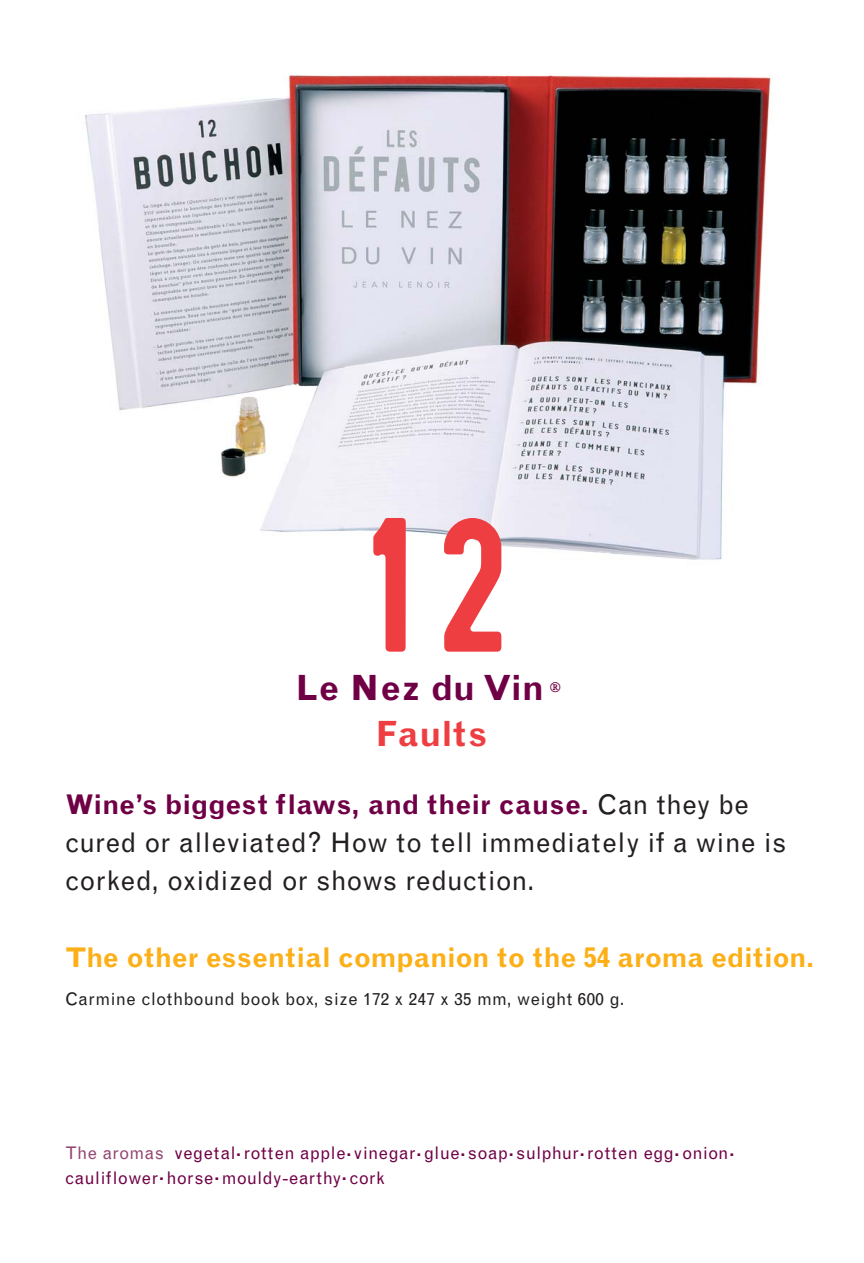
<style>
.page{position:relative;width:864px;height:1263px;background:#fff}
.page>*{position:absolute;margin:0;border:0;box-sizing:border-box;transform-origin:0 0}
.t1{font:167.1px "Barrcouleur";color:#ef3e42}
.t2{font:700 34.8px/45.3px "Grotesque";letter-spacing:.01em;color:#700046;text-align:center}
.t3{font:27.15px/38.2px "Grotesque";letter-spacing:.02em;color:#231f20}
.t4{font:700 27.15px "Grotesque";letter-spacing:.005em;color:#fcaf17}
.t5{font:17.4px/24.3px "Grotesque";letter-spacing:.02em;color:#700046}
.t6{font:17.4px "Grotesque";letter-spacing:.025em;color:#231f20}
.s1{color:#ef3e42}
.s2{font-weight:700;color:#700046}
.s3{color:#934571}
</style>
<div class="page">
<img style="left:85px;top:75px;width:686px;height:485px">
<h1 class="t1" style="left:348px;top:496px;width:168px">12</h1>
<p class="t2" style="left:296px;top:668px;width:266px">Le Nez du Vin <sup>®<br></sup><span class="s1">Faults</span></p>
<p class="t3" style="left:65px;top:787px;width:723px"><span class="s2">Wine’s biggest flaws, and their cause.</span> Can they be cured or alleviated? How to tell immediately if a wine is corked, oxidized or shows reduction.</p>
<p class="t4" style="left:65px;top:947px;width:751px">The other essential companion to the 54 aroma edition.</p>
<p class="t6" style="left:65px;top:993px;width:561px">Carmine clothbound book box, size 172 x 247 x 35 mm, weight 600 g.</p>
<p class="t5" style="left:65px;top:1142px;width:671px"><span class="s3">The aromas</span> vegetal<sup>.</sup>rotten apple<sup>.</sup>vinegar<sup>.</sup>glue<sup>.</sup>soap<sup>.</sup>sulphur<sup>.</sup>rotten egg<sup>.</sup>onion<sup>. </sup>cauliflower<sup>.</sup>horse<sup>.</sup>mouldy-earthy<sup>.</sup>cork</p>
</div>
